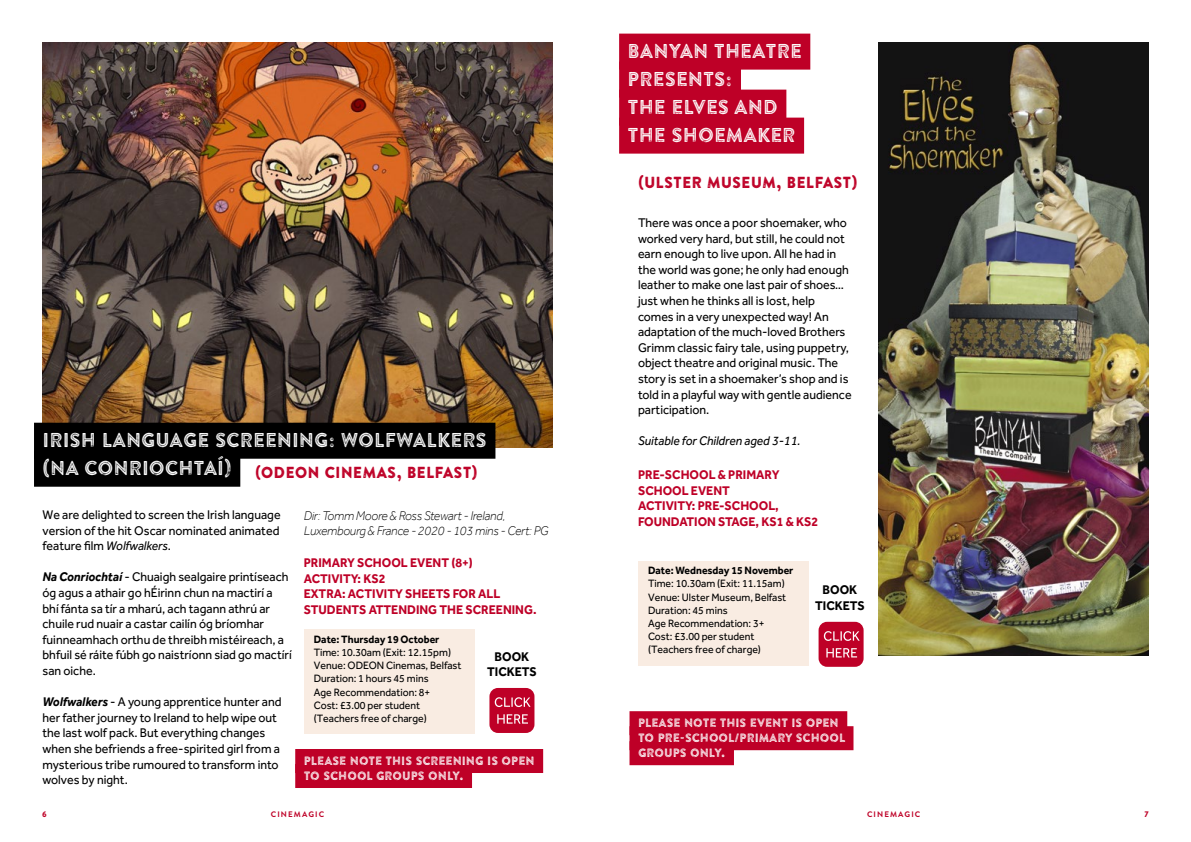
<style>
.page{position:relative;width:1191px;height:842px;background:#fff}
.page>*{position:absolute;margin:0;border:0;box-sizing:border-box;transform-origin:0 0}
.t1{font:20px "Brandon Printed Inline";color:#fff;scale:.95 1}
.t2{font:16px "Brandon Printed One";color:#be0027;scale:.95 1}
.t3{font:13px/15.6px "Effra";color:#000;scale:.95 1}
.t4{font:700 13px/15.6px "Effra";color:#be0027;scale:.95 1}
.t5{font:italic 300 13px/15.6px "Effra";letter-spacing:-.01em;color:#000;scale:.95 1}
.t6{font:italic 13px "Effra";color:#000;scale:.95 1}
.t7{font:700 13px "Effra";color:#000;scale:.95 1}
.t8{font:12px "Brandon Printed Inline";color:#fff;scale:.95 1}
.t9{font:11px/13.2px "Effra";color:#000;scale:.95 1}
.t10{font:700 11px "Effra";color:#000;scale:.95 1}
.t11{font:700 8px "Brandon Text";letter-spacing:.14em;color:#be0027}
.t12{font:900 8px "Brandon Text";color:#be0027}
.s1{font-style:italic}
.s2{font-weight:700;font-style:italic}
</style>
<div class="page">
<img style="left:43px;top:43px;width:510px;height:405px">
<img style="left:878px;top:43px;width:270px;height:613px">
<div style="left:34px;top:423px;width:461px;height:36px;background:#000"></div>
<div style="left:34px;top:451px;width:206px;height:36px;background:#000"></div>
<div style="left:619px;top:34px;width:191px;height:36px;background:#be0027"></div>
<div style="left:619px;top:62px;width:122px;height:36px;background:#be0027"></div>
<div style="left:619px;top:90px;width:167px;height:36px;background:#be0027"></div>
<div style="left:619px;top:118px;width:185px;height:36px;background:#be0027"></div>
<div style="left:489px;top:688px;width:45px;height:45px;background:#be0027;border-radius:9px"></div>
<svg style="left:497px;top:714px;width:31px;height:10px"></svg>
<svg style="left:495px;top:697px;width:35px;height:10px"></svg>
<div style="left:818px;top:622px;width:45px;height:45px;background:#be0027;border-radius:9px"></div>
<svg style="left:826px;top:648px;width:31px;height:9px"></svg>
<svg style="left:824px;top:631px;width:35px;height:10px"></svg>
<div style="left:304px;top:630px;width:170px;height:104px;background:#f9ece2"></div>
<div style="left:638px;top:561px;width:170px;height:104px;background:#f9ece2"></div>
<div style="left:295px;top:749px;width:248px;height:24px;background:#be0027"></div>
<div style="left:295px;top:764px;width:177px;height:24px;background:#be0027"></div>
<div style="left:629px;top:711px;width:218px;height:24px;background:#be0027"></div>
<div style="left:629px;top:726px;width:224px;height:24px;background:#be0027"></div>
<div style="left:629px;top:741px;width:105px;height:24px;background:#be0027"></div>
<p class="t1" style="left:627px;top:39px;width:185px">BANYAN THEATRE</p>
<p class="t1" style="left:627px;top:67px;width:112px">PRESENTS:</p>
<p class="t1" style="left:627px;top:95px;width:160px">THE ELVES AND</p>
<p class="t1" style="left:627px;top:123px;width:178px">THE SHOEMAKER</p>
<p class="t1" style="left:43px;top:428px;width:469px">IRISH LANGUAGE SCREENING: WOLFWALKERS</p>
<p class="t1" style="left:43px;top:456px;width:201px">(NA CONRIOCHTAÍ)</p>
<p class="t2" style="left:255px;top:462px;width:236px">(ODEON CINEMAS, BELFAST)</p>
<p class="t3" style="left:43px;top:507px;width:252px;text-align:justify">We are delighted to screen the Irish language version of the hit Oscar nominated animated feature film <span class="s1">Wolfwalkers</span>.</p>
<p class="t3" style="left:43px;top:569px;width:264px"><span class="s2">Na Conriochtaí</span> - Chuaigh sealgaire printíseach óg agus a athair go hÉirinn chun na mactirí a bhí fánta sa tír a mharú, ach tagann athrú ar chuile rud nuair a castar cailín óg bríomhar fuinneamhach orthu de threibh mistéireach, a bhfuil sé ráite fúbh go naistríonn siad go mactírí san oiche.</p>
<p class="t3" style="left:43px;top:694px;width:253px"><span class="s2">Wolfwalkers</span> - A young apprentice hunter and her father journey to Ireland to help wipe out the last wolf pack. But everything changes when she befriends a free-spirited girl from a mysterious tribe rumoured to transform into wolves by night.</p>
<p class="t5" style="left:304px;top:507px;width:259px">Dir: Tomm Moore &amp; Ross Stewart - Ireland,<br>Luxembourg &amp; France - 2020 - 103 mins - Cert: PG</p>
<p class="t4" style="left:304px;top:555px;width:179px">PRIMARY SCHOOL EVENT (8+)</p>
<p class="t4" style="left:304px;top:570px;width:88px">ACTIVITY: KS2</p>
<p class="t4" style="left:304px;top:586px;width:246px">EXTRA: ACTIVITY SHEETS FOR ALL<br>STUDENTS ATTENDING THE SCREENING.</p>
<p class="t10" style="left:314px;top:632px;width:134px">Date: Thursday 19 October</p>
<p class="t9" style="left:314px;top:645px;width:146px">Time: 10.30am (Exit: 12.15pm)</p>
<p class="t9" style="left:314px;top:659px;width:157px">Venue: ODEON Cinemas, Belfast</p>
<p class="t9" style="left:314px;top:672px;width:122px">Duration: 1 hours 45 mins</p>
<p class="t9" style="left:314px;top:685px;width:124px">Age Recommendation: 8+</p>
<p class="t9" style="left:314px;top:698px;width:120px">Cost: £3.00 per student (Teachers free of charge)</p>
<p class="t7" style="left:494px;top:648px;width:38px">BOOK</p>
<p class="t7" style="left:487px;top:664px;width:54px">TICKETS</p>
<p class="t8" style="left:304px;top:753px;width:244px">PLEASE NOTE THIS SCREENING IS OPEN</p>
<p class="t8" style="left:304px;top:768px;width:170px">TO SCHOOL GROUPS ONLY.</p>
<p class="t2" style="left:638px;top:172px;width:233px">(ULSTER MUSEUM, BELFAST)</p>
<p class="t3" style="left:638px;top:215px;width:226px">There was once a poor shoemaker, who worked very hard, but still, he could not earn enough to live upon. All he had in the world was gone; he only had enough leather to make one last pair of shoes… just when he thinks all is lost, help comes in a very unexpected way! An adaptation of the much-loved Brothers Grimm classic fairy tale, using puppetry, object theatre and original music. The story is set in a shoemaker’s shop and is told in a playful way with gentle audience participation.</p>
<p class="t6" style="left:638px;top:433px;width:172px">Suitable for Children aged 3-11.</p>
<p class="t4" style="left:638px;top:467px;width:150px">PRE-SCHOOL &amp; PRIMARY<br>SCHOOL EVENT</p>
<p class="t4" style="left:638px;top:498px;width:191px">ACTIVITY: PRE-SCHOOL,<br>FOUNDATION STAGE, KS1 &amp; KS2</p>
<p class="t10" style="left:648px;top:564px;width:154px">Date: Wednesday 15 November</p>
<p class="t9" style="left:648px;top:577px;width:145px">Time: 10.30am (Exit: 11.15am)</p>
<p class="t9" style="left:648px;top:590px;width:147px">Venue: Ulster Museum, Belfast</p>
<p class="t9" style="left:648px;top:603px;width:85px">Duration: 45 mins</p>
<p class="t9" style="left:648px;top:617px;width:124px">Age Recommendation: 3+</p>
<p class="t9" style="left:648px;top:630px;width:120px">Cost: £3.00 per student (Teachers free of charge)</p>
<p class="t7" style="left:822px;top:582px;width:38px">BOOK</p>
<p class="t7" style="left:815px;top:597px;width:54px">TICKETS</p>
<p class="t8" style="left:638px;top:715px;width:213px">PLEASE NOTE THIS EVENT IS OPEN</p>
<p class="t8" style="left:638px;top:730px;width:220px">TO PRE-SCHOOL/PRIMARY SCHOOL</p>
<p class="t8" style="left:638px;top:745px;width:94px">GROUPS ONLY.</p>
<p class="t12" style="left:42px;top:808px;width:6px">6</p>
<p class="t11" style="left:271px;top:809px;width:55px">CINEMAGIC</p>
<p class="t11" style="left:867px;top:809px;width:55px">CINEMAGIC</p>
<p class="t12" style="left:1144px;top:808px;width:6px">7</p>
</div>
